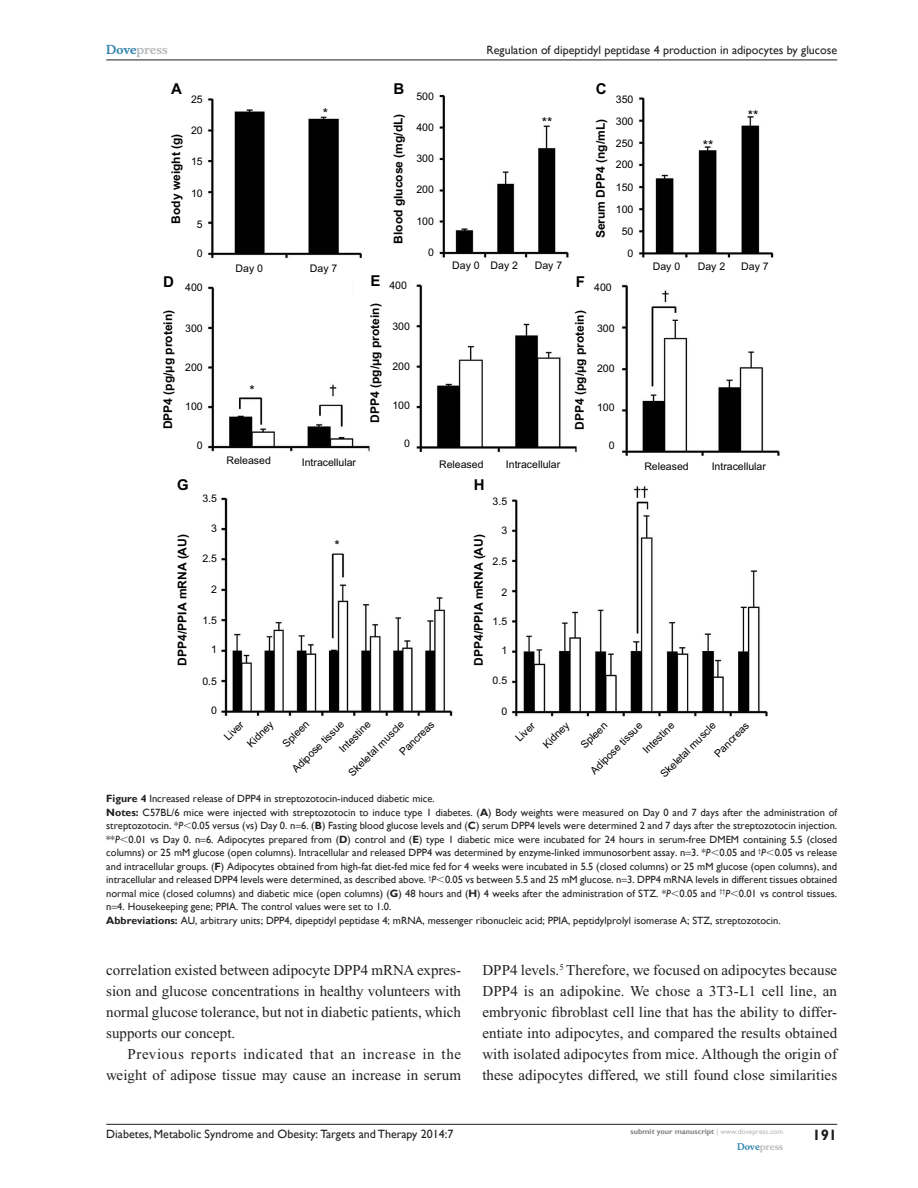
<style>
.page{position:relative;width:918px;height:1188px;background:#fff}
.page>*{position:absolute;margin:0;border:0;box-sizing:border-box;transform-origin:0 0}
.Tx{font:15px/21px "Times New Roman";letter-spacing:.005em;color:#231f20;text-align:justify}
.t1{font:700 15px "Arial";color:#000}
.t2{font:700 15px "Gill Sans";color:#231f20}
.t3{font:13.5px "Arial";color:#000}
.t4{font:700 12px "Arial";color:#000}
.t5{font:12px "Gill Sans";color:#231f20}
.t6{font:700 12px "Musee";color:#b8b9bc}
.FC{font:10.5px/13.5px "Gill Sans";color:#231f20;text-align:justify}
.t7{font:10.5px/22px "Arial";color:#000}
.t8{font:700 9px "Musee";color:#b8b9bc}
.t9{font:700 7.5px "Gill Sans";color:#808285}
.s1{color:#3485ae}
.s2{font-weight:700}
.s3{font-style:italic}
.s4{font-family:"Mathematical Pi One"}
.s5{font-weight:400;color:#b8b9bc}
</style>
<div class="page">
<hr style="left:106px;top:1124px;width:731px;height:1px;background:#231f20">
<hr style="left:106px;top:60px;width:731px;height:1px;background:#231f20">
<img style="left:208px;top:94px;width:572px;height:623px">
<p class="t6" style="left:106px;top:43px;width:63px"><span class="s1">Dove</span>press</p>
<p class="t5" style="left:487px;top:43px;width:352px">Regulation of dipeptidyl peptidase 4 production in adipocytes by glucose</p>
<p class="t1" style="left:171px;top:80px;width:12px">A</p>
<p class="t7" style="left:191px;top:89px;width:13px">25</p>
<p class="t4" style="left:169px;top:224px;width:91px;rotate:-90deg">Body weight (g)</p>
<p class="t7" style="left:191px;top:120px;width:13px">20</p>
<p class="t7" style="left:191px;top:151px;width:13px">15</p>
<p class="t7" style="left:191px;top:182px;width:13px">10</p>
<p class="t7" style="left:197px;top:213px;width:7px">5</p>
<p class="t7" style="left:197px;top:242px;width:7px">0</p>
<p class="t3" style="left:323px;top:106px;width:7px">*</p>
<p class="t1" style="left:393px;top:80px;width:12px">B</p>
<p class="t1" style="left:596px;top:80px;width:12px">C</p>
<p class="t7" style="left:416px;top:86px;width:19px">500</p>
<p class="t7" style="left:616px;top:88px;width:19px;text-align:justify">350<br>300<br>250</p>
<p class="t7" style="left:616px;top:153px;width:19px;line-height:22.8px">200<br>150</p>
<p class="t7" style="left:622px;top:221px;width:13px;text-align:center">50<br>0</p>
<p class="t4" style="left:391px;top:244px;width:132px;rotate:-90deg">Blood glucose (mg/dL)</p>
<p class="t3" style="left:542px;top:115px;width:12px">**</p>
<p class="t4" style="left:594px;top:238px;width:121px;rotate:-90deg">Serum DPP4 (ng/mL)</p>
<p class="t7" style="left:416px;top:116px;width:19px">400</p>
<p class="t7" style="left:416px;top:148px;width:19px">300</p>
<p class="t7" style="left:416px;top:179px;width:19px">200</p>
<p class="t7" style="left:416px;top:210px;width:19px">100</p>
<p class="t7" style="left:428px;top:242px;width:7px">0</p>
<p class="t7" style="left:616px;top:198px;width:19px">100</p>
<p class="t3" style="left:703px;top:137px;width:12px">**</p>
<p class="t3" style="left:748px;top:108px;width:12px">**</p>
<p class="t7" style="left:310px;top:257px;width:29px">Day 7</p>
<p class="t7" style="left:452px;top:254px;width:67px">Day 0 Day 2</p>
<p class="t7" style="left:535px;top:254px;width:29px">Day 7</p>
<p class="t7" style="left:653px;top:256px;width:29px">Day 0</p>
<p class="t7" style="left:698px;top:256px;width:29px">Day 2</p>
<p class="t7" style="left:741px;top:256px;width:29px">Day 7</p>
<p class="t7" style="left:236px;top:257px;width:29px">Day 0</p>
<p class="t1" style="left:371px;top:272px;width:12px">E</p>
<p class="t1" style="left:163px;top:273px;width:12px">D</p>
<p class="t1" style="left:576px;top:273px;width:11px">F</p>
<p class="t7" style="left:389px;top:275px;width:19px">400</p>
<p class="t7" style="left:185px;top:276px;width:19px">400</p>
<p class="t7" style="left:594px;top:276px;width:19px">400</p>
<p class="t4" style="left:161px;top:429px;width:121px;rotate:-90deg">DPP4 (pg/µg protein)</p>
<p class="t7" style="left:185px;top:317px;width:19px">300</p>
<p class="t7" style="left:185px;top:357px;width:19px">200</p>
<p class="t7" style="left:185px;top:396px;width:19px">100</p>
<p class="t7" style="left:197px;top:435px;width:7px">0</p>
<p class="t3" style="left:249px;top:382px;width:7px">*</p>
<p class="t4" style="left:368px;top:423px;width:121px;rotate:-90deg">DPP4 (pg/µg protein)</p>
<p class="t4" style="left:573px;top:430px;width:121px;rotate:-90deg">DPP4 (pg/µg protein)</p>
<p class="t7" style="left:392px;top:315px;width:19px">300</p>
<p class="t7" style="left:392px;top:355px;width:19px">200</p>
<p class="t7" style="left:392px;top:394px;width:19px">100</p>
<p class="t7" style="left:404px;top:433px;width:7px">0</p>
<p class="t7" style="left:597px;top:317px;width:19px">300</p>
<p class="t7" style="left:597px;top:358px;width:19px">200</p>
<p class="t7" style="left:597px;top:396px;width:19px">100</p>
<p class="t7" style="left:609px;top:435px;width:7px">0</p>
<p class="t7" style="left:227px;top:450px;width:46px">Released</p>
<p class="t7" style="left:439px;top:453px;width:46px">Released</p>
<p class="t7" style="left:644px;top:456px;width:46px">Released</p>
<p class="t7" style="left:302px;top:451px;width:56px">Intracellular</p>
<p class="t7" style="left:506px;top:453px;width:56px">Intracellular</p>
<p class="t7" style="left:712px;top:456px;width:56px">Intracellular</p>
<p class="t1" style="left:177px;top:476px;width:13px">G</p>
<p class="t1" style="left:474px;top:476px;width:12px">H</p>
<p class="t7" style="left:202px;top:488px;width:16px">3.5</p>
<p class="t7" style="left:493px;top:490px;width:16px">3.5</p>
<p class="t7" style="left:211px;top:517px;width:7px">3</p>
<p class="t7" style="left:501px;top:520px;width:7px">3</p>
<p class="t4" style="left:175px;top:666px;width:133px;rotate:-90deg">DPP4/PPIA mRNA (AU)</p>
<p class="t4" style="left:472px;top:666px;width:133px;rotate:-90deg">DPP4/PPIA mRNA (AU)</p>
<p class="t3" style="left:335px;top:537px;width:7px">*</p>
<p class="t7" style="left:202px;top:548px;width:16px">2.5</p>
<p class="t7" style="left:493px;top:550px;width:16px">2.5</p>
<p class="t7" style="left:211px;top:578px;width:7px">2</p>
<p class="t7" style="left:501px;top:581px;width:7px">2</p>
<p class="t7" style="left:202px;top:609px;width:16px">1.5</p>
<p class="t7" style="left:493px;top:610px;width:16px">1.5</p>
<p class="t7" style="left:211px;top:639px;width:7px">1</p>
<p class="t7" style="left:501px;top:640px;width:7px">1</p>
<p class="t7" style="left:202px;top:670px;width:16px">0.5</p>
<p class="t7" style="left:211px;top:700px;width:7px">0</p>
<p class="t7" style="left:493px;top:670px;width:16px">0.5</p>
<p class="t7" style="left:501px;top:700px;width:7px">0</p>
<p class="t7" style="left:227px;top:723px;width:34px;line-height:20.9px;text-indent:-12px;rotate:-45deg">Liver<br>Kidney</p>
<p class="t7" style="left:277px;top:738px;width:34px;rotate:-45deg">Spleen</p>
<p class="t7" style="left:321px;top:731px;width:41px;line-height:18.9px;text-indent:-47px;rotate:-45deg">Adipose tissue<br>Intestine</p>
<p class="t7" style="left:379px;top:731px;width:46px;line-height:21.5px;text-indent:-51px;rotate:-45deg">Skeletal muscle<br>Pancreas</p>
<p class="t7" style="left:510px;top:732px;width:24px;rotate:-45deg">Liver</p>
<p class="t7" style="left:537px;top:739px;width:34px;rotate:-45deg">Kidney</p>
<p class="t7" style="left:575px;top:739px;width:34px;rotate:-45deg">Spleen</p>
<p class="t7" style="left:621px;top:728px;width:41px;line-height:22.8px;text-indent:-51px;rotate:-45deg">Adipose tissue<br>Intestine</p>
<p class="t7" style="left:654px;top:768px;width:75px;rotate:-45deg">Skeletal muscle</p>
<p class="t7" style="left:708px;top:747px;width:46px;rotate:-45deg">Pancreas</p>
<p class="FC" style="left:106px;top:792px;width:330px"><span class="s2">Figure 4</span> Increased release of DPP4 in streptozotocin-induced diabetic mice.</p>
<p class="FC" style="left:106px;top:806px;width:732px"><span class="s2">Notes:</span> C57BL/6 mice were injected with streptozotocin to induce type 1 diabetes. (<span class="s2">A</span>) Body weights were measured on Day 0 and 7 days after the administration of streptozotocin. *<span class="s3">P</span><span class="s4">,</span>0.05 versus (vs) Day 0. n 6. (<span class="s2">B</span>) Fasting blood glucose levels and (<span class="s2">C</span>) serum DPP4 levels were determined 2 and 7 days after the streptozotocin injection. **<span class="s3">P</span><span class="s4">,</span>0.01 vs Day 0. n 6. Adipocytes prepared from (<span class="s2">D</span>) control and (<span class="s2">E</span>) type 1 diabetic mice were incubated for 24 hours in serum-free DMEM containing 5.5 (closed columns) or 25 mM glucose (open columns). Intracellular and released DPP4 was determined by enzyme-linked immunosorbent assay. n 3. *<span class="s3">P</span><span class="s4">,</span>0.05 and <sup>†</sup><span class="s3">P</span><span class="s4">,</span>0.05 vs release and intracellular groups. (<span class="s2">F</span>) Adipocytes obtained from high-fat diet-fed mice fed for 4 weeks were incubated in 5.5 (closed columns) or 25 mM glucose (open columns), and intracellular and released DPP4 levels were determined, as described above. <sup>†</sup><span class="s3">P</span><span class="s4">,</span>0.05 vs between 5.5 and 25 mM glucose. n 3. DPP4 mRNA levels in different tissues obtained normal mice (closed columns) and diabetic mice (open columns) (<span class="s2">G</span>) 48 hours and (<span class="s2">H</span>) 4 weeks after the administration of STZ. *<span class="s3">P</span><span class="s4">,</span>0.05 and <sup>††</sup><span class="s3">P</span><span class="s4">,</span>0.01 vs control tissues. n 4. Housekeeping gene; PPIA. The control values were set to 1.0.</p>
<p class="FC" style="left:106px;top:914px;width:676px"><span class="s2">Abbreviations:</span> AU, arbitrary units; DPP4, dipeptidyl peptidase 4; mRNA, messenger ribonucleic acid; PPIA, peptidylprolyl isomerase A; STZ, streptozotocin.</p>
<p class="Tx" style="left:106px;top:959px;width:356px">correlation existed between adipocyte DPP4 mRNA expres&shy;sion and glucose concentrations in healthy volunteers with normal glucose tolerance, but not in diabetic patients, which supports our concept.</p>
<p class="Tx" style="left:106px;top:1043px;width:356px;text-align:right">Previous reports indicated that an increase in the weight of adipose tissue may cause an increase in serum</p>
<p class="Tx" style="left:482px;top:959px;width:356px">DPP4 levels.<sup>5</sup> Therefore, we focused on adipocytes because DPP4 is an adipokine. We chose a 3T3-L1 cell line, an embryonic fibroblast cell line that has the ability to differ&shy;entiate into adipocytes, and compared the results obtained with isolated adipocytes from mice. Although the origin of these adipocytes differed, we still found close similarities</p>
<p class="t5" style="left:106px;top:1127px;width:349px">Diabetes, Metabolic Syndrome and Obesity: Targets and Therapy 2014:7</p>
<p class="t9" style="left:631px;top:1127px;width:154px">submit your manuscript <span class="s5">| www.dovepress.com</span></p>
<p class="t8" style="left:737px;top:1141px;width:48px"><span class="s1">Dove</span>press</p>
<h1 class="t2" style="left:812px;top:1126px;width:26px">191</h1>
</div>
